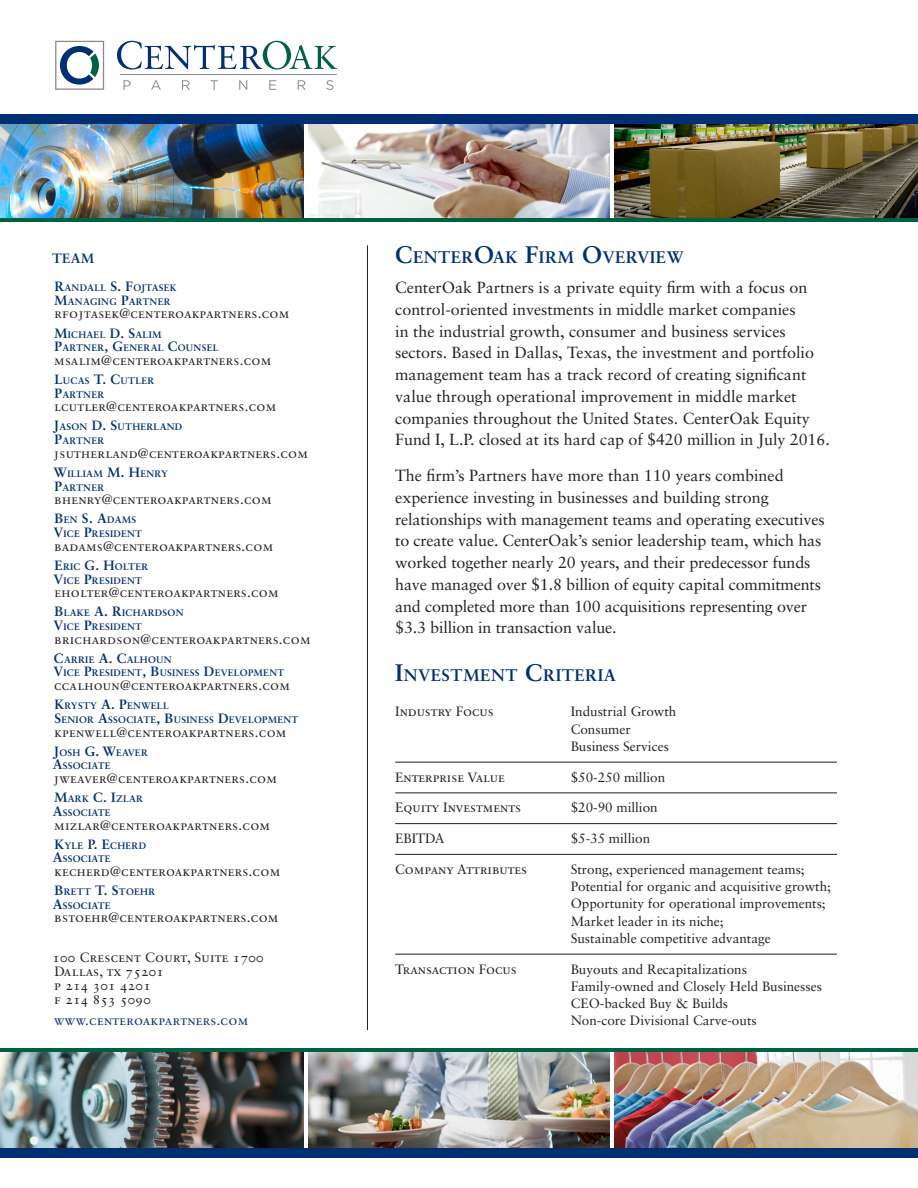
<style>
.page{position:relative;width:918px;height:1188px;background:#fff}
.page>*{position:absolute;margin:0;border:0;box-sizing:border-box;transform-origin:0 0}
.t1{font:700 16.8px "Sabon";letter-spacing:.03em;color:#002f73}
.t2{font:16.2px/21.8px "Sabon";color:#231f20}
.t3{font:13.5px "Sabon Roman SC";letter-spacing:.02em;color:#231f20}
.t4{font:13.5px/17.2px "Sabon";color:#231f20}
.t5{font:13.5px "Sabon Roman SC";color:#231f20}
.t6{font:13.5px "Sabon Roman SC";letter-spacing:.02em;color:#002f73}
.t7{font:700 13.5px "Sabon";color:#002f73}
.t8{font:700 9.45px/13.6px "Sabon";letter-spacing:.03em;color:#002f73}
.s1{font-size:13.5px}
.s2{font-size:24px}
</style>
<div class="page">
<img style="left:0;top:1052px;width:918px;height:96px">
<img style="left:0;top:124px;width:918px;height:95px">
<hr style="left:367px;top:245px;width:1px;height:785px;background:#231f20">
<svg style="left:124px;top:80px;width:7px;height:10px"></svg>
<svg style="left:151px;top:80px;width:10px;height:10px"></svg>
<svg style="left:182px;top:80px;width:8px;height:10px"></svg>
<svg style="left:210px;top:80px;width:8px;height:10px"></svg>
<svg style="left:239px;top:80px;width:8px;height:10px"></svg>
<svg style="left:269px;top:80px;width:7px;height:10px"></svg>
<svg style="left:298px;top:80px;width:8px;height:10px"></svg>
<svg style="left:326px;top:80px;width:7px;height:10px"></svg>
<svg style="left:117px;top:41px;width:220px;height:29px"></svg>
<svg style="left:55px;top:41px;width:49px;height:49px"></svg>
<hr style="left:121px;top:74px;width:216px;height:1px;background:#8a8a8e">
<hr style="left:305px;top:1047px;width:3px;height:101px;background:#fff">
<hr style="left:610px;top:1047px;width:3px;height:101px;background:#fff">
<div style="left:0;top:1148px;width:918px;height:10px;background:#002f73"></div>
<hr style="left:0;top:1049px;width:918px;height:3px;background:#006142">
<hr style="left:395px;top:762px;width:442px;height:1px;background:#231f20">
<hr style="left:395px;top:793px;width:442px;height:1px;background:#231f20">
<hr style="left:395px;top:823px;width:442px;height:1px;background:#231f20">
<hr style="left:395px;top:854px;width:442px;height:1px;background:#231f20">
<hr style="left:395px;top:954px;width:442px;height:1px;background:#231f20">
<hr style="left:305px;top:119px;width:3px;height:101px;background:#fff">
<hr style="left:610px;top:119px;width:3px;height:101px;background:#fff">
<div style="left:0;top:114px;width:918px;height:10px;background:#002f73"></div>
<hr style="left:0;top:219px;width:918px;height:3px;background:#006142">
<p class="t7" style="left:52px;top:250px;width:44px">TEAM</p>
<p class="t8" style="left:54px;top:281px;width:124px"><span class="s1">R</span>ANDALL <span class="s1">S. F</span>OJTASEK<br><span class="s1">M</span>ANAGING <span class="s1">P</span>ARTNER</p>
<p class="t3" style="left:54px;top:306px;width:236px">rfojtasek@centeroakpartners.com</p>
<p class="t8" style="left:54px;top:327px;width:166px"><span class="s1">M</span>ICHAEL <span class="s1">D. S</span>ALIM<br><span class="s1">P</span>ARTNER<span class="s1">, G</span>ENERAL <span class="s1">C</span>OUNSEL</p>
<p class="t3" style="left:54px;top:352px;width:219px">msalim@centeroakpartners.com</p>
<p class="t8" style="left:54px;top:374px;width:101px"><span class="s1">L</span>UCAS <span class="s1">T. C</span>UTLER<br><span class="s1">P</span>ARTNER</p>
<p class="t3" style="left:54px;top:399px;width:224px">lcutler@centeroakpartners.com</p>
<p class="t8" style="left:54px;top:420px;width:130px"><span class="s1">J</span>ASON <span class="s1">D. S</span>UTHERLAND<br><span class="s1">P</span>ARTNER</p>
<p class="t3" style="left:54px;top:445px;width:255px">jsutherland@centeroakpartners.com</p>
<p class="t8" style="left:54px;top:467px;width:116px"><span class="s1">W</span>ILLIAM <span class="s1">M. H</span>ENRY<br><span class="s1">P</span>ARTNER</p>
<p class="t3" style="left:54px;top:492px;width:219px">bhenry@centeroakpartners.com</p>
<p class="t8" style="left:54px;top:513px;width:90px"><span class="s1">B</span>EN <span class="s1">S. A</span>DAMS<br><span class="s1">V</span>ICE <span class="s1">P</span>RESIDENT</p>
<p class="t3" style="left:54px;top:538px;width:220px">badams@centeroakpartners.com</p>
<p class="t8" style="left:54px;top:560px;width:96px"><span class="s1">E</span>RIC <span class="s1">G. H</span>OLTER<br><span class="s1">V</span>ICE <span class="s1">P</span>RESIDENT</p>
<p class="t3" style="left:54px;top:585px;width:226px">eholter@centeroakpartners.com</p>
<p class="t8" style="left:54px;top:606px;width:132px"><span class="s1">B</span>LAKE <span class="s1">A. R</span>ICHARDSON<br><span class="s1">V</span>ICE <span class="s1">P</span>RESIDENT</p>
<p class="t3" style="left:54px;top:631px;width:258px">brichardson@centeroakpartners.com</p>
<p class="t8" style="left:54px;top:652px;width:232px"><span class="s1">C</span>ARRIE <span class="s1">A. C</span>ALHOUN<br><span class="s1">V</span>ICE <span class="s1">P</span>RESIDENT<span class="s1">, B</span>USINESS <span class="s1">D</span>EVELOPMENT</p>
<p class="t3" style="left:54px;top:677px;width:237px">ccalhoun@centeroakpartners.com</p>
<p class="t8" style="left:54px;top:699px;width:246px"><span class="s1">K</span>RYSTY <span class="s1">A. P</span>ENWELL<br><span class="s1">S</span>ENIOR <span class="s1">A</span>SSOCIATE<span class="s1">, B</span>USINESS <span class="s1">D</span>EVELOPMENT</p>
<p class="t3" style="left:54px;top:724px;width:234px">kpenwell@centeroakpartners.com</p>
<p class="t8" style="left:53px;top:745px;width:97px"><span class="s1">J</span>OSH <span class="s1">G. W</span>EAVER<br><span class="s1">A</span>SSOCIATE</p>
<p class="t3" style="left:54px;top:770px;width:224px">jweaver@centeroakpartners.com</p>
<p class="t8" style="left:53px;top:792px;width:92px"><span class="s1">M</span>ARK <span class="s1">C. I</span>ZLAR<br><span class="s1">A</span>SSOCIATE</p>
<p class="t3" style="left:54px;top:817px;width:217px">mizlar@centeroakpartners.com</p>
<p class="t8" style="left:53px;top:838px;width:95px"><span class="s1">K</span>YLE <span class="s1">P. E</span>CHERD<br><span class="s1">A</span>SSOCIATE</p>
<p class="t3" style="left:54px;top:863px;width:227px">kecherd@centeroakpartners.com</p>
<p class="t8" style="left:53px;top:885px;width:104px"><span class="s1">B</span>RETT <span class="s1">T. S</span>TOEHR<br><span class="s1">A</span>SSOCIATE</p>
<p class="t3" style="left:54px;top:910px;width:226px">bstoehr@centeroakpartners.com</p>
<p class="t3" style="left:52px;top:949px;width:213px">100 Crescent Court, Suite 1700</p>
<p class="t3" style="left:54px;top:963px;width:111px">Dallas, tx 75201</p>
<p class="t3" style="left:54px;top:977px;width:98px">p 214 301 4201</p>
<p class="t3" style="left:54px;top:992px;width:98px">f 214 853 5090</p>
<p class="t6" style="left:54px;top:1013px;width:196px">www.centeroakpartners.com</p>
<p class="t1" style="left:395px;top:246px;width:290px"><span class="s2">C</span>ENTER<span class="s2">O</span>AK <span class="s2">F</span>IRM <span class="s2">O</span>VERVIEW</p>
<p class="t2" style="left:395px;top:276px;width:436px">CenterOak Partners is a private equity firm with a focus on control-oriented investments in middle market companies<br>in the industrial growth, consumer and business services sectors. Based in Dallas, Texas, the investment and portfolio management team has a track record of creating significant value through operational improvement in middle market companies throughout the United States. CenterOak Equity Fund I, L.P. closed at its hard cap of $420 million in July 2016.</p>
<p class="t2" style="left:395px;top:464px;width:431px">The firm’s Partners have more than 110 years combined experience investing in businesses and building strong relationships with management teams and operating executives to create value. CenterOak’s senior leadership team, which has worked together nearly 20 years, and their predecessor funds have managed over $1.8 billion of equity capital commitments and completed more than 100 acquisitions representing over $3.3 billion in transaction value.</p>
<p class="t1" style="left:395px;top:664px;width:222px"><span class="s2">I</span>NVESTMENT <span class="s2">C</span>RITERIA</p>
<p class="t5" style="left:395px;top:704px;width:100px">Industry Focus</p>
<p class="t4" style="left:571px;top:703px;width:107px">Industrial Growth<br>Consumer<br>Business Services</p>
<p class="t5" style="left:395px;top:769px;width:111px">Enterprise Value</p>
<p class="t4" style="left:571px;top:768px;width:96px">$50-250 million</p>
<p class="t5" style="left:395px;top:800px;width:127px">Equity Investments</p>
<p class="t4" style="left:571px;top:799px;width:89px">$20-90 million</p>
<p class="t3" style="left:395px;top:830px;width:51px">EBITDA</p>
<p class="t4" style="left:571px;top:830px;width:81px">$5-35 million</p>
<p class="t5" style="left:395px;top:861px;width:134px">Company Attributes</p>
<p class="t4" style="left:571px;top:860px;width:262px">Strong, experienced management teams; Potential for organic and acquisitive growth; Opportunity for operational improvements; Market leader in its niche;<br>Sustainable competitive advantage</p>
<p class="t5" style="left:395px;top:961px;width:123px">Transaction Focus</p>
<p class="t4" style="left:571px;top:960px;width:178px">Buyouts and Recapitalizations</p>
<p class="t4" style="left:571px;top:977px;width:253px">Family-owned and Closely Held Businesses<br>CEO-backed Buy &amp; Builds</p>
<p class="t4" style="left:571px;top:1012px;width:188px">Non-core Divisional Carve-outs</p>
</div>
